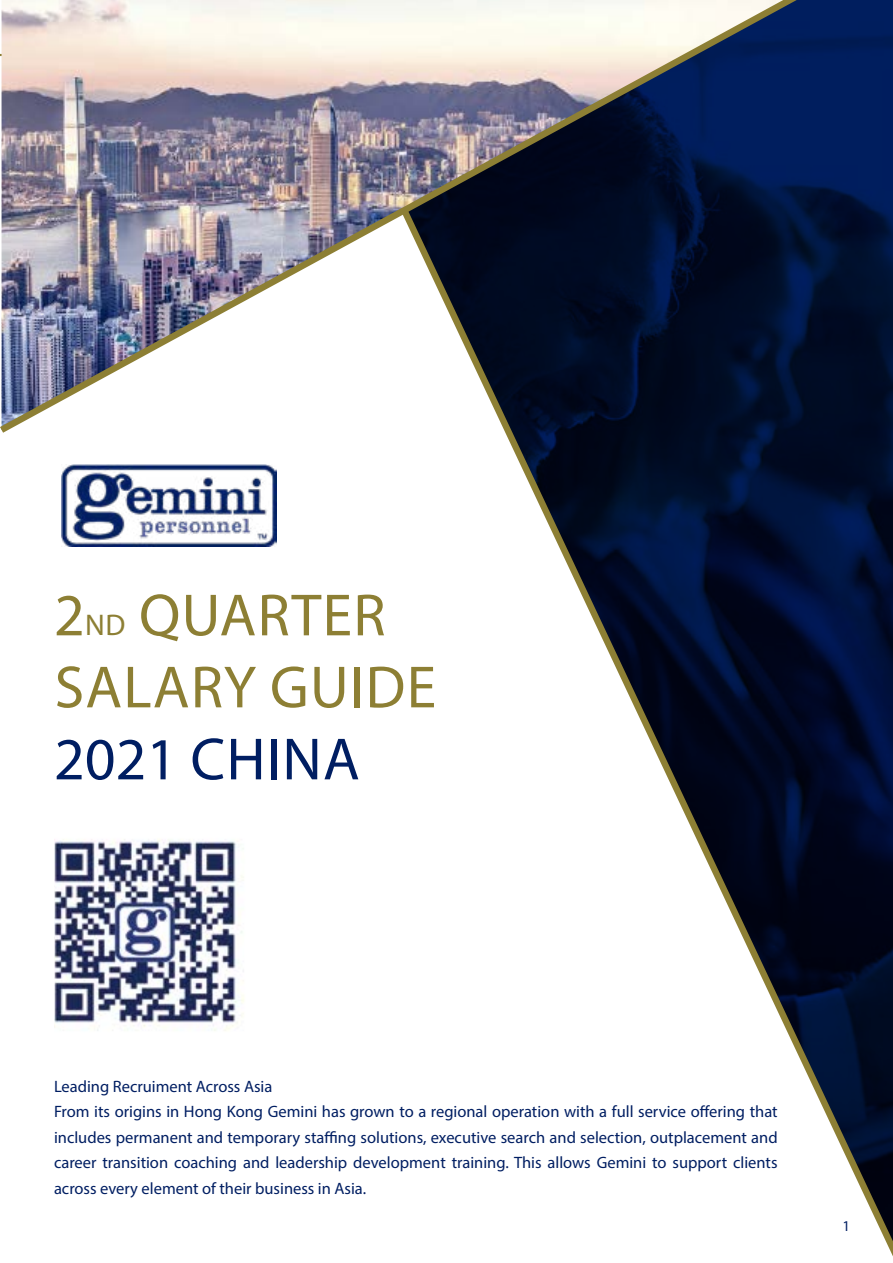
<style>
.page{position:relative;width:893px;height:1263px;background:#fff}
.page>*{position:absolute;margin:0;border:0;box-sizing:border-box;transform-origin:0 0}
.t1{font:60px/72px "Myriad Pro";letter-spacing:.02em;color:#8d7f34}
.t2{font:60px "Myriad Pro";letter-spacing:.02em;color:#001e62}
.t3{font:16.5px/25.5px "Myriad Pro";color:#001e62}
.t4{font:15px "Myriad Pro";color:#001e62}
.s1{font-size:30px}
</style>
<div class="page">
<svg style="left:815px;top:0;width:78px;height:201px;background:#001d5b"></svg>
<img style="left:0;top:0;width:815px;height:433px">
<svg style="left:395px;top:201px;width:498px;height:1055px"></svg>
<img style="left:54px;top:839px;width:190px;height:192px">
<img style="left:61px;top:464px;width:216px;height:83px">
<h1 class="t1" style="left:54px;top:578px;width:384px">2<span class="s1">ND</span> QUARTER<br>SALARY GUIDE</h1>
<h1 class="t2" style="left:54px;top:722px;width:307px">2021 CHINA</h1>
<p class="t3" style="left:54px;top:1073px;width:725px">Leading Recruiment Across Asia<br>From its origins in Hong Kong Gemini has grown to a regional operation with a full service offering that includes permanent and temporary staffing solutions, executive search and selection, outplacement and career transition coaching and leadership development training. This allows Gemini to support clients across every element of their business in Asia.</p>
<p class="t4" style="left:843px;top:1216px;width:9px">1</p>
</div>
